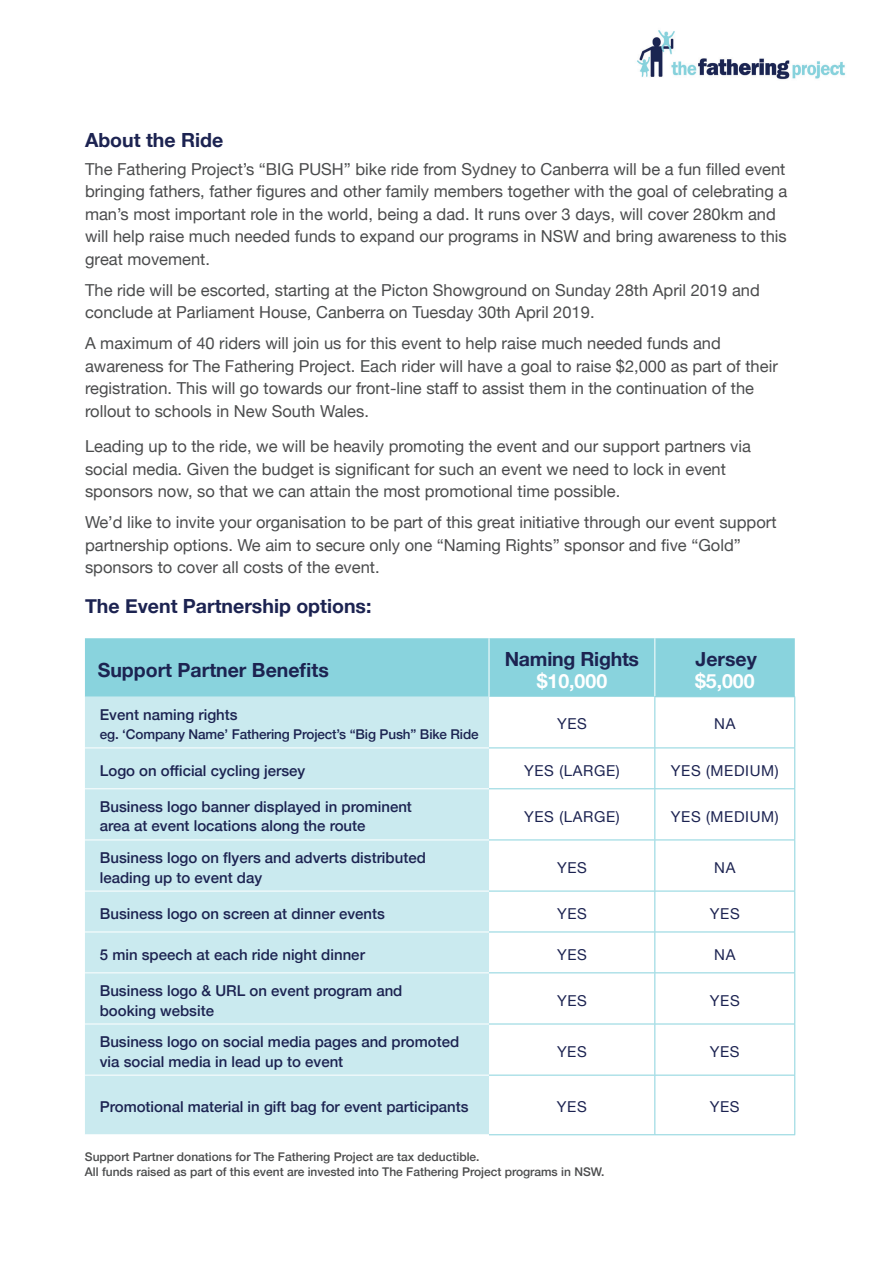
<style>
.page{position:relative;width:893px;height:1263px;background:#fff}
.page>*{position:absolute;margin:0;border:0;box-sizing:border-box;transform-origin:0 0}
.t1{font:700 19.5px "Helvetica Neue";color:#1c2351}
.t2{font:700 19.5px "Helvetica Neue";color:#fff}
.t3{font:16.5px/22.5px "Helvetica Neue";color:#4b4c4d}
.t4{font:500 15px/19.5px "Helvetica Neue";color:#1c2351}
.t5{font:15px "Helvetica Neue";letter-spacing:.04em;color:#1c2351}
.t6{font:500 13.5px "Helvetica Neue";letter-spacing:-.01em;color:#1c2351}
.t7{font:500 12px/15px "Helvetica Neue";color:#4b4c4d}
</style>
<div class="page">
<img style="left:637px;top:30px;width:208px;height:50px">
<div style="left:85px;top:638px;width:710px;height:59px;background:#89d3dd"></div>
<div style="left:85px;top:697px;width:404px;height:437px;background:#caeaef"></div>
<hr style="left:489px;top:638px;width:1px;height:59px;background:#fff">
<hr style="left:655px;top:638px;width:1px;height:58px;background:#fff">
<hr style="left:85px;top:1075px;width:404px;height:1px;background:#fff">
<hr style="left:85px;top:1023px;width:404px;height:1px;background:#fff">
<hr style="left:85px;top:747px;width:404px;height:1px;background:#fff">
<hr style="left:85px;top:839px;width:404px;height:1px;background:#fff">
<hr style="left:85px;top:788px;width:404px;height:1px;background:#fff">
<hr style="left:85px;top:891px;width:404px;height:1px;background:#fff">
<hr style="left:85px;top:931px;width:404px;height:1px;background:#fff">
<hr style="left:85px;top:972px;width:404px;height:1px;background:#fff">
<hr style="left:654px;top:696px;width:141px;height:1px;background:#89d3dd">
<hr style="left:794px;top:697px;width:1px;height:50px;background:#89d3dd">
<hr style="left:655px;top:747px;width:140px;height:1px;background:#89d3dd">
<hr style="left:794px;top:748px;width:1px;height:40px;background:#89d3dd">
<hr style="left:655px;top:788px;width:140px;height:1px;background:#89d3dd">
<hr style="left:794px;top:789px;width:1px;height:50px;background:#89d3dd">
<hr style="left:655px;top:839px;width:140px;height:1px;background:#89d3dd">
<hr style="left:794px;top:840px;width:1px;height:51px;background:#89d3dd">
<hr style="left:655px;top:891px;width:140px;height:1px;background:#89d3dd">
<hr style="left:794px;top:891px;width:1px;height:40px;background:#89d3dd">
<hr style="left:655px;top:931px;width:140px;height:1px;background:#89d3dd">
<hr style="left:794px;top:932px;width:1px;height:40px;background:#89d3dd">
<hr style="left:655px;top:972px;width:140px;height:1px;background:#89d3dd">
<hr style="left:794px;top:973px;width:1px;height:50px;background:#89d3dd">
<hr style="left:655px;top:1023px;width:140px;height:1px;background:#89d3dd">
<hr style="left:794px;top:1024px;width:1px;height:51px;background:#89d3dd">
<hr style="left:655px;top:1075px;width:140px;height:1px;background:#89d3dd">
<hr style="left:794px;top:1075px;width:1px;height:59px;background:#89d3dd">
<hr style="left:655px;top:1134px;width:140px;height:1px;background:#89d3dd">
<hr style="left:654px;top:697px;width:1px;height:50px;background:#89d3dd">
<hr style="left:654px;top:748px;width:1px;height:40px;background:#89d3dd">
<hr style="left:654px;top:789px;width:1px;height:50px;background:#89d3dd">
<hr style="left:654px;top:840px;width:1px;height:51px;background:#89d3dd">
<hr style="left:654px;top:891px;width:1px;height:40px;background:#89d3dd">
<hr style="left:654px;top:932px;width:1px;height:40px;background:#89d3dd">
<hr style="left:654px;top:973px;width:1px;height:50px;background:#89d3dd">
<hr style="left:654px;top:1024px;width:1px;height:51px;background:#89d3dd">
<hr style="left:654px;top:1075px;width:1px;height:59px;background:#89d3dd">
<hr style="left:489px;top:747px;width:166px;height:1px;background:#89d3dd">
<hr style="left:489px;top:788px;width:166px;height:1px;background:#89d3dd">
<hr style="left:489px;top:1134px;width:166px;height:1px;background:#89d3dd">
<hr style="left:489px;top:839px;width:166px;height:1px;background:#89d3dd">
<hr style="left:489px;top:891px;width:166px;height:1px;background:#89d3dd">
<hr style="left:489px;top:1075px;width:166px;height:1px;background:#89d3dd">
<hr style="left:489px;top:972px;width:166px;height:1px;background:#89d3dd">
<hr style="left:489px;top:1023px;width:166px;height:1px;background:#89d3dd">
<hr style="left:489px;top:931px;width:166px;height:1px;background:#89d3dd">
<p class="t1" style="left:85px;top:124px;width:140px">About the ride</p>
<p class="t3" style="left:85px;top:159px;width:704px">The Fathering Project’s “BIG PUSH” bike ride from Sydney to Canberra will be a fun filled event bringing fathers, father figures and other family members together with the goal of celebrating a man’s most important role in the world, being a dad. It runs over 3 days, will cover 280km and will help raise much needed funds to expand our programs in NSW and bring awareness to this great movement.</p>
<p class="t3" style="left:85px;top:280px;width:676px">The ride will be escorted, starting at the Picton Showground on Sunday 28th April 2019 and conclude at Parliament House, Canberra on Tuesday 30th April 2019.</p>
<p class="t3" style="left:85px;top:333px;width:694px">A maximum of 40 riders will join us for this event to help raise much needed funds and awareness for The Fathering Project. Each rider will have a goal to raise $2,000 as part of their registration. This will go towards our front-line staff to assist them in the continuation of the rollout to schools in New South Wales.</p>
<p class="t3" style="left:85px;top:436px;width:667px">Leading up to the ride, we will be heavily promoting the event and our support partners via social media. Given the budget is significant for such an event we need to lock in event sponsors now, so that we can attain the most promotional time possible.</p>
<p class="t3" style="left:85px;top:512px;width:693px">We’d like to invite your organisation to be part of this great initiative through our event support partnership options. We aim to secure only one “Naming Rights” sponsor and five “Gold” sponsors to cover all costs of the event.</p>
<p class="t1" style="left:85px;top:591px;width:288px">The Event Partnership options:</p>
<p class="t1" style="left:98px;top:655px;width:233px">Support Partner Benefits</p>
<p class="t4" style="left:100px;top:704px;width:139px">Event naming rights</p>
<p class="t6" style="left:100px;top:724px;width:380px">eg. ‘Company Name’ Fathering Project’s “Big Push” Bike Ride</p>
<p class="t1" style="left:505px;top:643px;width:136px">Naming Rights</p>
<p class="t2" style="left:537px;top:666px;width:72px">$10,000</p>
<p class="t1" style="left:695px;top:647px;width:63px">Jersey</p>
<p class="t2" style="left:695px;top:666px;width:61px">$5,000</p>
<p class="t5" style="left:557px;top:713px;width:31px">YES</p>
<p class="t5" style="left:714px;top:713px;width:23px">NA</p>
<p class="t4" style="left:100px;top:759px;width:207px">Logo on official cycling jersey</p>
<p class="t5" style="left:524px;top:759px;width:61px">Yes (Large</p>
<p class="t5" style="left:616px;top:759px;width:5px">)</p>
<p class="t5" style="left:671px;top:759px;width:85px">Yes (Medium</p>
<p class="t5" style="left:775px;top:759px;width:5px">)</p>
<p class="t4" style="left:100px;top:796px;width:314px">Business logo banner displayed in prominent area at event locations along the route</p>
<p class="t5" style="left:524px;top:805px;width:61px">Yes (Large</p>
<p class="t5" style="left:616px;top:805px;width:5px">)</p>
<p class="t5" style="left:671px;top:805px;width:85px">Yes (Medium</p>
<p class="t5" style="left:775px;top:805px;width:5px">)</p>
<p class="t4" style="left:100px;top:847px;width:327px">Business logo on flyers and adverts distributed leading up to event day</p>
<p class="t5" style="left:557px;top:856px;width:21px">Yes</p>
<p class="t5" style="left:714px;top:856px;width:23px">NA</p>
<p class="t4" style="left:100px;top:902px;width:287px">Business logo on screen at dinner events</p>
<p class="t5" style="left:557px;top:902px;width:21px">Yes</p>
<p class="t5" style="left:710px;top:902px;width:21px">Yes</p>
<p class="t4" style="left:100px;top:943px;width:267px">5 min speech at each ride night dinner</p>
<p class="t5" style="left:557px;top:943px;width:21px">Yes</p>
<p class="t5" style="left:714px;top:943px;width:23px">NA</p>
<p class="t4" style="left:100px;top:980px;width:304px">Business logo &amp; URL on event program and booking website</p>
<p class="t5" style="left:557px;top:989px;width:21px">Yes</p>
<p class="t5" style="left:710px;top:989px;width:21px">Yes</p>
<p class="t4" style="left:100px;top:1031px;width:361px">Business logo on social media pages and promoted via social media in lead up to event</p>
<p class="t5" style="left:557px;top:1040px;width:21px">Yes</p>
<p class="t5" style="left:710px;top:1040px;width:21px">Yes</p>
<p class="t4" style="left:100px;top:1096px;width:370px">Promotional material in gift bag for event participants</p>
<p class="t5" style="left:557px;top:1096px;width:21px">Yes</p>
<p class="t5" style="left:710px;top:1096px;width:21px">Yes</p>
<p class="t7" style="left:85px;top:1149px;width:521px">Support Partner donations for The Fathering Project are tax deductible.<br>All funds raised as part of this event are invested into The Fathering Project programs in NSW.</p>
</div>
